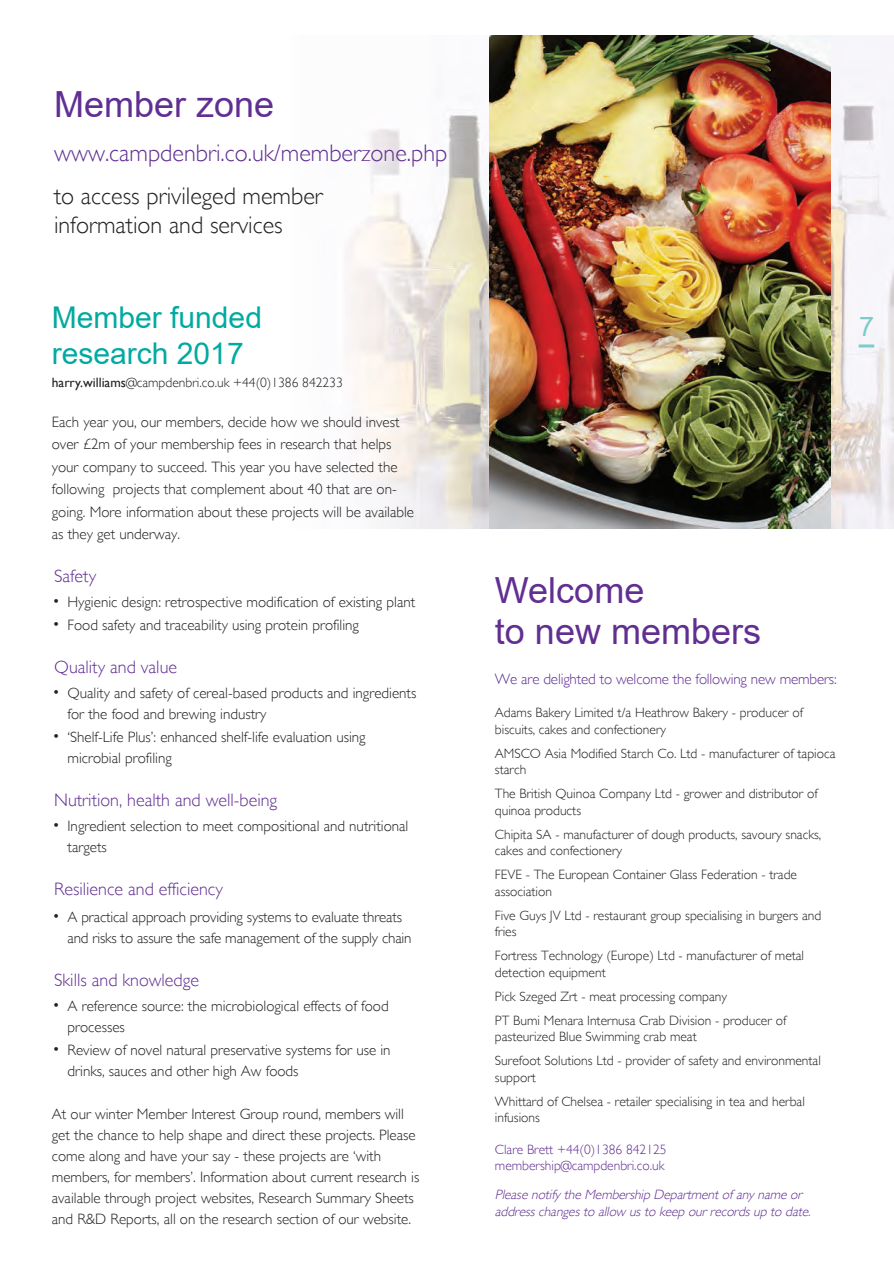
<style>
.page{position:relative;width:894px;height:1263px;background:#fff}
.page>*{position:absolute;margin:0;border:0;box-sizing:border-box;transform-origin:0 0}
.t1{font:36px/40.5px "Arial";color:#612f92}
.t2{font:30px/36px "Arial";color:#00aaa0}
.t3{font:27px "Arial";color:#7bccca}
.t4{font:300 24px/28.8px "Gill Sans";color:#231f20}
.t5{font:300 24px "Gill Sans";color:#612f92}
.t6{font:300 18px "Gill Sans";color:#612f92}
.t7{font:300 15px/21px "Gill Sans";color:#231f20}
.t8{font:300 15px "Gill Sans";letter-spacing:-.01em;color:#612f92}
.t9{font:300 13.5px/16.5px "Gill Sans";color:#231f20}
.t10{font:italic 300 13.5px/17.2px "Gill Sans";color:#612f92}
.t11{font:300 13.5px/16.2px "Gill Sans";color:#612f92}
.s1{font-weight:400}
.s2{font-weight:700}
</style>
<div class="page">
<img style="left:345px;top:36px;width:549px;height:493px">
<img style="left:490px;top:36px;width:340px;height:493px">
<h1 class="t1" style="left:54px;top:84px;width:222px">Member zone</h1>
<h3 class="t5" style="left:54px;top:144px;width:395px">www.campdenbri.co.uk/memberzone.php</h3>
<h3 class="t4" style="left:54px;top:185px;width:270px">to access privileged member information and services</h3>
<h2 class="t2" style="left:52px;top:299px;width:212px">Member funded research 2017</h2>
<p class="t9" style="left:52px;top:376px;width:292px"><span class="s1">harry.williams</span>@campdenbri.co.uk +44(0)1386 842233</p>
<p class="t7" style="left:52px;top:412px;width:364px;line-height:22.5px">Each year you, our members, decide how we should invest over £2m of your membership fees in research that helps your company to succeed. This year you have selected the following projects that complement about 40 that are on&shy;going. More information about these projects will be available as they get underway.</p>
<p class="t6" style="left:54px;top:570px;width:44px">Safety</p>
<p class="t7" style="left:53px;top:593px;width:364px">• Hygienic design: retrospective modification of existing plant</p>
<p class="t7" style="left:53px;top:616px;width:308px">• Food safety and traceability using protein profiling</p>
<p class="t6" style="left:54px;top:661px;width:124px">Quality and value</p>
<p class="t7" style="left:68px;top:684px;width:350px;text-indent:-15px">• Quality and safety of cereal-based products and ingredients for the food and brewing industry</p>
<p class="t7" style="left:68px;top:728px;width:300px;text-indent:-15px">• ‘Shelf-Life Plus’: enhanced shelf-life evaluation using microbial profiling</p>
<p class="t6" style="left:54px;top:793px;width:225px">Nutrition, health and well-being</p>
<p class="t7" style="left:68px;top:817px;width:342px;text-indent:-15px">• Ingredient selection to meet compositional and nutritional targets</p>
<p class="t6" style="left:54px;top:882px;width:170px">Resilience and efficiency</p>
<p class="t7" style="left:68px;top:908px;width:345px;text-indent:-15px">• A practical approach providing systems to evaluate threats and risks to assure the safe management of the supply chain</p>
<p class="t6" style="left:54px;top:973px;width:146px">Skills and knowledge</p>
<p class="t7" style="left:68px;top:997px;width:322px;text-indent:-15px">• A reference source: the microbiological effects of food processes</p>
<p class="t7" style="left:68px;top:1041px;width:324px;text-indent:-15px">• Review of novel natural preservative systems for use in drinks, sauces and other high Aw foods</p>
<p class="t7" style="left:52px;top:1106px;width:369px">At our winter Member Interest Group round, members will get the chance to help shape and direct these projects. Please come along and have your say - these projects are ‘with members, for members’. Information about current research is available through project websites, Research Summary Sheets and R&amp;D Reports, all on the research section of our website.</p>
<h3 class="t3" style="left:859px;top:311px;width:17px">7<span class="s2">_</span></h3>
<h1 class="t1" style="left:495px;top:571px;width:268px">Welcome<br>to new members</h1>
<p class="t8" style="left:495px;top:674px;width:343px">We are delighted to welcome the following new members:</p>
<p class="t9" style="left:495px;top:706px;width:309px">Adams Bakery Limited t/a Heathrow Bakery - producer of biscuits, cakes and confectionery</p>
<p class="t9" style="left:495px;top:747px;width:342px">AMSCO Asia Modified Starch Co. Ltd - manufacturer of tapioca starch</p>
<p class="t9" style="left:495px;top:787px;width:324px">The British Quinoa Company Ltd - grower and distributor of quinoa products</p>
<p class="t9" style="left:495px;top:828px;width:328px">Chipita SA - manufacturer of dough products, savoury snacks, cakes and confectionery</p>
<p class="t9" style="left:495px;top:868px;width:304px">FEVE - The European Container Glass Federation - trade association</p>
<p class="t9" style="left:495px;top:909px;width:328px">Five Guys JV Ltd - restaurant group specialising in burgers and fries</p>
<p class="t9" style="left:495px;top:949px;width:311px">Fortress Technology (Europe) Ltd - manufacturer of metal detection equipment</p>
<p class="t9" style="left:495px;top:986px;width:293px;line-height:24px">Pick Szeged Zrt - meat processing company<br>PT Bumi Menara Internusa Crab Division - producer of</p>
<p class="t9" style="left:495px;top:1026px;width:327px;line-height:24px">pasteurized Blue Swimming crab meat<br>Surefoot Solutions Ltd - provider of safety and environmental</p>
<p class="t9" style="left:495px;top:1067px;width:311px;line-height:24px">support<br>Whittard of Chelsea - retailer specialising in tea and herbal</p>
<p class="t9" style="left:495px;top:1111px;width:47px">infusions</p>
<p class="t11" style="left:495px;top:1142px;width:173px">Clare Brett +44(0)1386 842125 membership@campdenbri.co.uk</p>
<p class="t10" style="left:495px;top:1187px;width:320px">Please notify the Membership Department of any name or address changes to allow us to keep our records up to date.</p>
</div>
